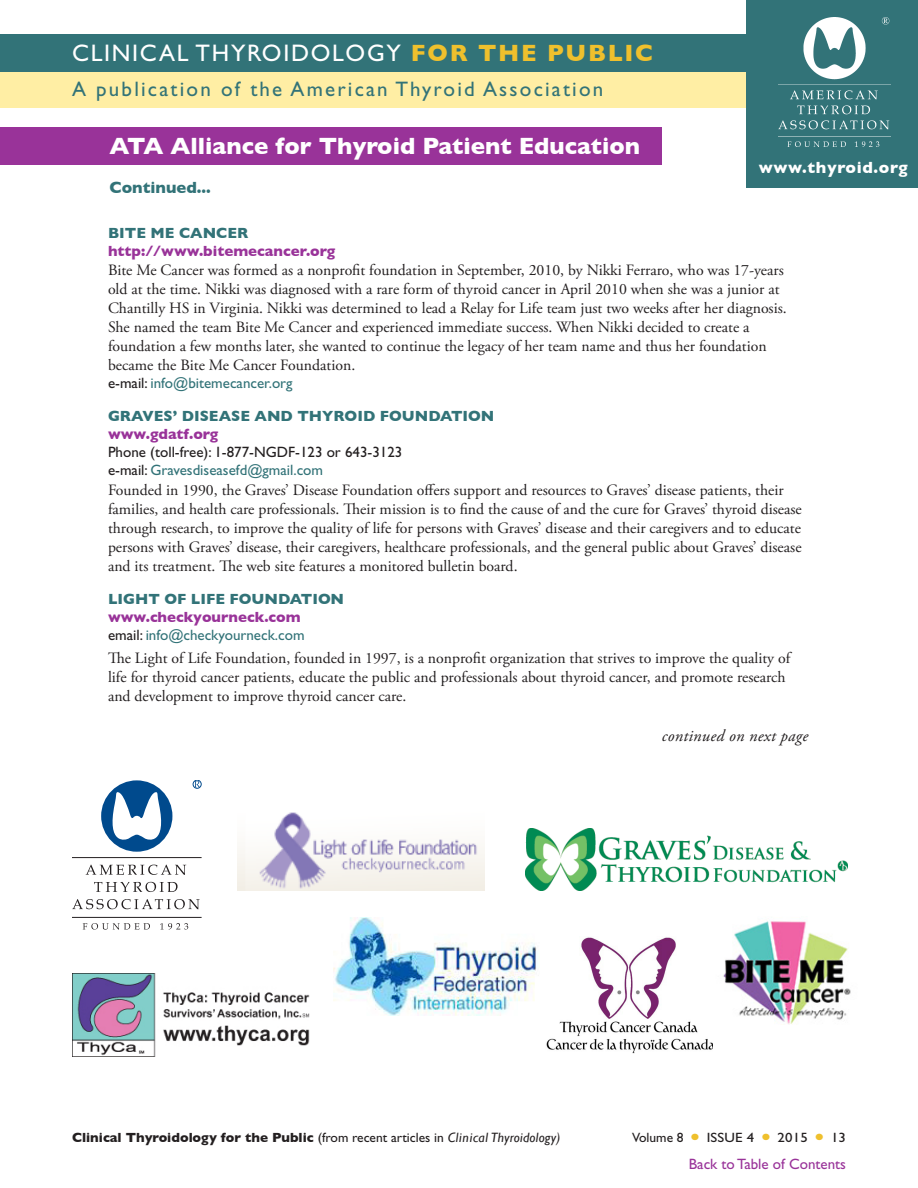
<style>
.page{position:relative;width:918px;height:1188px;background:#fff}
.page>*{position:absolute;margin:0;border:0;box-sizing:border-box;transform-origin:0 0}
.t1{font:700 24px "Gill Sans";color:#fff}
.t2{font:24px "Gill Sans Std";letter-spacing:.07em;color:#fff}
.t3{font:21px "Gill Sans Std";letter-spacing:.105em;color:#327378}
.body_continued_on{font:italic 16.5px "Adobe Garamond Pro";letter-spacing:.02em;color:#231f20}
.t4{font:700 16.5px "Gill Sans";letter-spacing:.04em;color:#fff}
.t5{font:700 16.5px "Gill Sans";color:#327378}
.alliance_body{font:15.75px/18.9px "Adobe Garamond Pro";color:#231f20}
.t6{font:15px/18px "Gill Sans Std";color:#231f20}
.alliance_head{font:700 15px "Gill Sans";color:#327378}
.alliance_web_address{font:700 15px "Gill Sans";color:#939}
.alliance_sub{font:15px "Gill Sans Std";color:#327378}
.t7{font:15px "Gill Sans Std";color:#939}
.t8{font:700 13.5px "Gill Sans";color:#231f20}
.t9{font:13.5px "Gill Sans Std";letter-spacing:.01em;color:#231f20;scale:1.1 1}
.t10{font:13.5px "Gill Sans Std";color:#231f20}
.s1{font-family:"Gill Sans";font-weight:700;color:#efc02d}
.s2{color:#231f20}
.s3{color:#327378}
.s4{font-family:"Gill Sans Std";font-weight:400}
.s5{font-weight:400;font-style:italic}
</style>
<div class="page">
<div style="left:0;top:70px;width:918px;height:38px;background:#ffeea4"></div>
<div style="left:0;top:35px;width:918px;height:37px;background:#327378"></div>
<div style="left:0;top:127px;width:662px;height:38px;background:#939"></div>
<div style="left:747px;top:0;width:171px;height:188px;background:#327378"></div>
<img style="left:778px;top:18px;width:112px;height:129px">
<svg style="left:101px;top:780px;width:71px;height:72px"></svg>
<hr style="left:72px;top:917px;width:130px;height:1px;background:#231f20">
<hr style="left:72px;top:857px;width:130px;height:1px;background:#231f20">
<svg style="left:86px;top:865px;width:100px;height:10px"></svg>
<svg style="left:94px;top:882px;width:84px;height:10px"></svg>
<svg style="left:72px;top:899px;width:128px;height:10px"></svg>
<svg style="left:83px;top:923px;width:67px;height:6px"></svg>
<svg style="left:160px;top:923px;width:28px;height:6px"></svg>
<div style="left:193px;top:780px;width:8px;height:8px;border:1px solid #004a8d;border-radius:50%"></div>
<svg style="left:194px;top:781px;width:6px;height:6px"></svg>
<img style="left:546px;top:937px;width:166px;height:117px">
<img style="left:334px;top:917px;width:203px;height:98px">
<img style="left:72px;top:974px;width:238px;height:82px">
<img style="left:237px;top:812px;width:248px;height:79px">
<img style="left:526px;top:829px;width:322px;height:62px">
<img style="left:702px;top:921px;width:149px;height:103px">
<p class="t2" style="left:72px;top:40px;width:583px">CLINICAL THYROIDOLOGY <span class="s1">FOR THE PUBLIC</span></p>
<p class="t3" style="left:72px;top:77px;width:533px">A publication of the American Thyroid Association</p>
<p class="t1" style="left:110px;top:132px;width:532px">ATA Alliance for Thyroid Patient Education</p>
<p class="t5" style="left:110px;top:178px;width:103px">Continued...</p>
<p class="t4" style="left:759px;top:158px;width:150px">www.thyroid.org</p>
<p class="alliance_head" style="left:108px;top:224px;width:142px">BITE ME CANCER</p>
<p class="alliance_web_address" style="left:108px;top:242px;width:229px">http://www.bitemecancer.org</p>
<p class="alliance_body" style="left:108px;top:261px;width:680px">Bite Me Cancer was formed as a nonprofit foundation in September, 2010, by Nikki Ferraro, who was 17-years old at the time. Nikki was diagnosed with a rare form of thyroid cancer in April 2010 when she was a junior at Chantilly HS in Virginia. Nikki was determined to lead a Relay for Life team just two weeks after her diagnosis.<br>She named the team Bite Me Cancer and experienced immediate success. When Nikki decided to create a foundation a few months later, she wanted to continue the legacy of her team name and thus her foundation became the Bite Me Cancer Foundation.</p>
<p class="alliance_sub" style="left:108px;top:374px;width:186px"><span class="s2">e-mail:</span> info@bitemecancer.org</p>
<p class="alliance_head" style="left:108px;top:407px;width:388px">GRAVES’ DISEASE AND THYROID FOUNDATION</p>
<p class="alliance_web_address" style="left:108px;top:425px;width:112px">www.gdatf.org</p>
<p class="t6" style="left:108px;top:443px;width:296px">Phone (toll-free): 1-877-NGDF-123 or 643-3123 e-mail: <span class="s3">Gravesdiseasefd@gmail.com</span></p>
<p class="alliance_body" style="left:108px;top:481px;width:695px">Founded in 1990, the Graves’ Disease Foundation offers support and resources to Graves’ disease patients, their families, and health care professionals. Their mission is to find the cause of and the cure for Graves’ thyroid disease through research, to improve the quality of life for persons with Graves’ disease and their caregivers and to educate persons with Graves’ disease, their caregivers, healthcare professionals, and the general public about Graves’ disease and its treatment. The web site features a monitored bulletin board.</p>
<p class="alliance_head" style="left:108px;top:590px;width:238px">LIGHT OF LIFE FOUNDATION</p>
<p class="alliance_web_address" style="left:108px;top:608px;width:194px">www.checkyourneck.com</p>
<p class="alliance_sub" style="left:108px;top:626px;width:198px"><span class="s2">email:</span> info@checkyourneck.com</p>
<p class="alliance_body" style="left:108px;top:649px;width:684px">The Light of Life Foundation, founded in 1997, is a nonprofit organization that strives to improve the quality of life for thyroid cancer patients, educate the public and professionals about thyroid cancer, and promote research and development to improve thyroid cancer care.</p>
<p class="body_continued_on" style="left:662px;top:726px;width:148px">continued on next page</p>
<p class="t8" style="left:72px;top:1129px;width:490px">Clinical Thyroidology for the Public <span class="s4">(from recent articles in</span> <span class="s5">Clinical Thyroidology)</span></p>
<p class="t10" style="left:632px;top:1130px;width:53px">Volume 8</p>
<p class="t9" style="left:707px;top:1130px;width:45px">ISSUE 4</p>
<p class="t9" style="left:778px;top:1130px;width:29px">2015</p>
<p class="t9" style="left:831px;top:1130px;width:15px">13</p>
<p class="t7" style="left:689px;top:1155px;width:159px">Back to Table of Contents</p>
</div>
